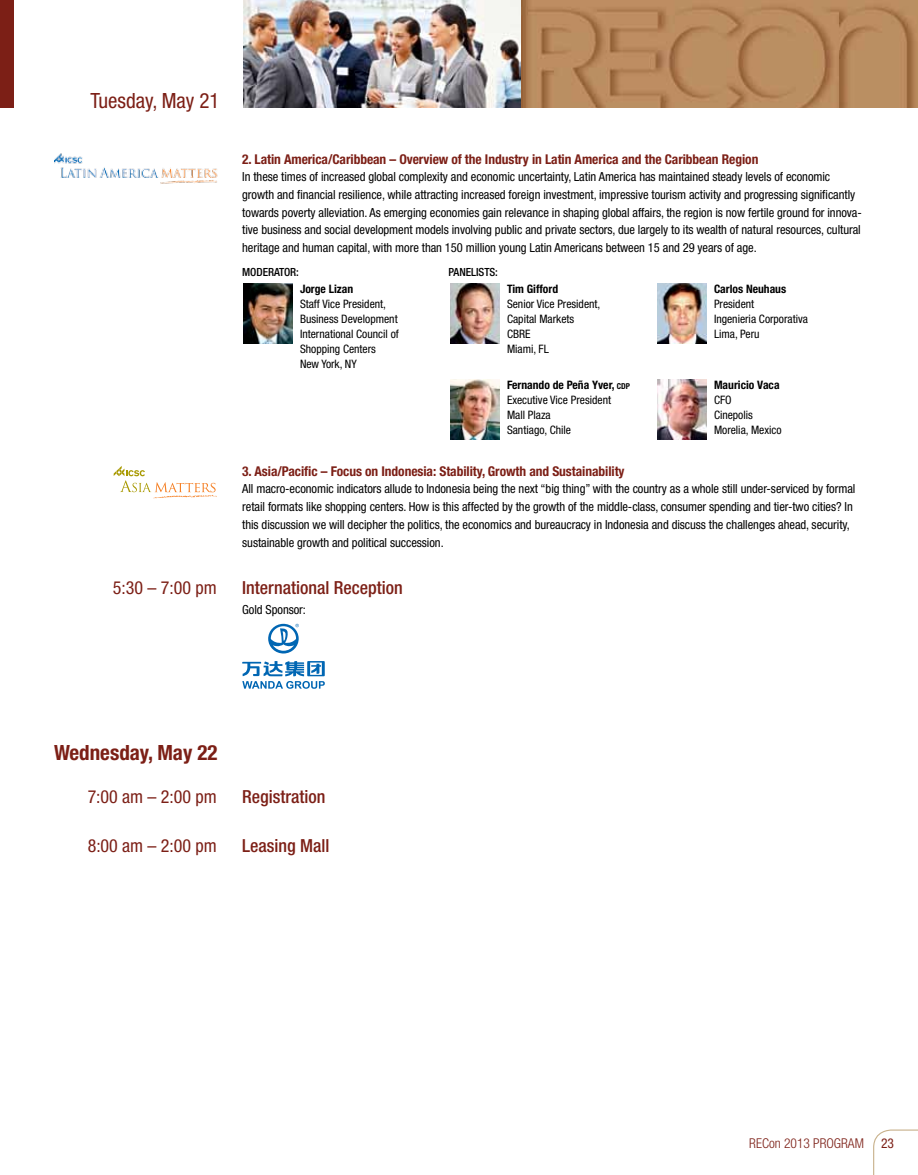
<style>
.page{position:relative;width:918px;height:1175px;background:#fff}
.page>*{position:absolute;margin:0;border:0;box-sizing:border-box;transform-origin:0 0}
.t1{font:700 condensed 21px "Helvetica Neue";color:#7c1f16}
.t2{font:condensed 21px "Helvetica Neue";color:#7c1f16}
.t3{font:500 condensed 18px "Helvetica Neue";color:#7c1f16}
.t4{font:condensed 18px "Helvetica Neue";color:#7c1f16}
.t5{font:700 condensed 13.5px "Helvetica Neue";letter-spacing:-.005em;color:#7c1f16}
.t6{font:300 condensed 13.5px "Helvetica Neue";color:#7c1f16}
.t7{font:condensed 13.5px "Helvetica Neue";color:#7c1f16}
.t8{font:condensed 12.6px/17.7px "Helvetica Neue";letter-spacing:-.005em;color:#000}
.t9{font:condensed 11.7px/15px "Helvetica Neue";color:#000}
.t10{font:700 condensed 11.7px "Helvetica Neue";color:#000}
.t11{font:500 condensed 11.25px "Helvetica Neue";letter-spacing:-.005em;color:#000}
.s1{font-weight:700}
.s2{font-weight:700;font-size:8.1px}
</style>
<div class="page">
<img style="left:521px;top:0;width:397px;height:108px">
<svg style="left:873px;top:1129px;width:45px;height:45px"></svg>
<img style="left:54px;top:154px;width:164px;height:30px">
<img style="left:243px;top:283px;width:49px;height:60px">
<img style="left:450px;top:283px;width:50px;height:60px">
<img style="left:657px;top:283px;width:49px;height:60px">
<img style="left:450px;top:379px;width:50px;height:60px">
<img style="left:657px;top:379px;width:49px;height:60px">
<svg style="left:114px;top:466px;width:103px;height:33px"></svg>
<svg style="left:268px;top:623px;width:31px;height:30px"></svg>
<svg style="left:242px;top:661px;width:83px;height:27px"></svg>
<img style="left:243px;top:0;width:278px;height:108px">
<div style="left:0;top:0;width:14px;height:108px;background:#7c1f16"></div>
<h1 class="t2" style="left:90px;top:88px;width:131px">Tuesday, May 21</h1>
<p class="t5" style="left:242px;top:151px;width:518px">2. Latin America/Caribbean – Overview of the Industry in Latin America and the Caribbean Region</p>
<p class="t8" style="left:242px;top:168px;width:621px">In these times of increased global complexity and economic uncertainty, Latin America has maintained steady levels of economic growth and financial resilience, while attracting increased foreign investment, impressive tourism activity and progressing significantly towards poverty alleviation. As emerging economies gain relevance in shaping global affairs, the region is now fertile ground for innova&shy;tive business and social development models involving public and private sectors, due largely to its wealth of natural resources, cultural heritage and human capital, with more than 150 million young Latin Americans between 15 and 29 years of age.</p>
<p class="t11" style="left:242px;top:265px;width:58px">Moderator:</p>
<p class="t11" style="left:448px;top:265px;width:51px">Panelists:</p>
<p class="t10" style="left:300px;top:281px;width:55px">Jorge Lizan</p>
<p class="t9" style="left:300px;top:296px;width:100px">Staff Vice President,<br>Business Development<br>International Council of<br>Shopping Centers<br>New York, NY</p>
<p class="t10" style="left:507px;top:281px;width:53px">Tim Gifford</p>
<p class="t9" style="left:507px;top:296px;width:95px">Senior Vice President,<br>Capital Markets<br>CBRE<br>Miami, FL</p>
<p class="t10" style="left:714px;top:281px;width:74px">Carlos Neuhaus</p>
<p class="t9" style="left:714px;top:296px;width:96px">President<br>Ingenieria Corporativa<br>Lima, Peru</p>
<p class="t9" style="left:507px;top:377px;width:125px"><span class="s1">Fernando de Peña Yver,</span> <span class="s2">cdp<br></span>Executive Vice President<br>Mall Plaza<br>Santiago, Chile</p>
<p class="t10" style="left:714px;top:377px;width:67px">Mauricio Vaca</p>
<p class="t9" style="left:714px;top:392px;width:69px">CFO<br>Cinepolis<br>Morelia, Mexico</p>
<p class="t5" style="left:242px;top:463px;width:384px">3. Asia/Pacific – Focus on Indonesia: Stability, Growth and Sustainability</p>
<p class="t8" style="left:242px;top:480px;width:615px">All macro-economic indicators allude to Indonesia being the next “big thing” with the country as a whole still under-serviced by formal retail formats like shopping centers. How is this affected by the growth of the middle-class, consumer spending and tier-two cities? In this discussion we will decipher the politics, the economics and bureaucracy in Indonesia and discuss the challenges ahead, security, sustainable growth and political succession.</p>
<h2 class="t4" style="left:113px;top:577px;width:105px">5:30 – 7:00 pm</h2>
<h2 class="t3" style="left:242px;top:577px;width:162px">International Reception</h2>
<p class="t8" style="left:242px;top:600px;width:65px">Gold Sponsor:</p>
<h1 class="t1" style="left:54px;top:739px;width:165px">Wednesday, May 22</h1>
<h2 class="t4" style="left:88px;top:786px;width:131px">7:00 am – 2:00 pm</h2>
<h2 class="t3" style="left:242px;top:785px;width:85px">Registration</h2>
<h2 class="t4" style="left:88px;top:835px;width:131px">8:00 am – 2:00 pm</h2>
<h2 class="t3" style="left:242px;top:835px;width:89px">Leasing Mall</h2>
<p class="t6" style="left:749px;top:1135px;width:116px">RECon 2013 PROGRAM</p>
<p class="t7" style="left:881px;top:1135px;width:14px">23</p>
</div>
